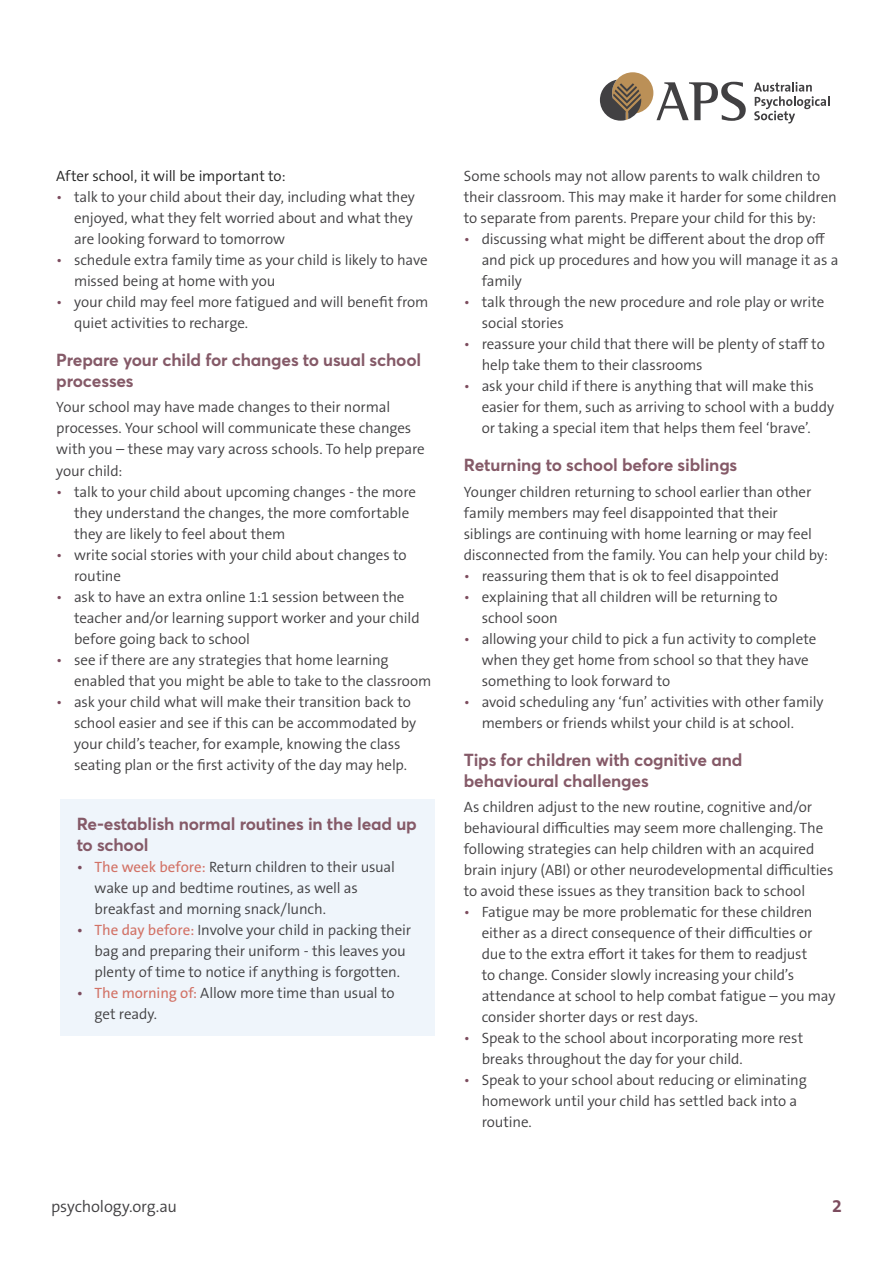
<style>
.page{position:relative;width:893px;height:1263px;background:#fff}
.page>*{position:absolute;margin:0;border:0;box-sizing:border-box;transform-origin:0 0}
.t1{font:700 18px "The Sans B W7";color:#7c4c5e}
.t2{font:700 17.25px/21px "Averta Std";letter-spacing:-.01em;color:#855a68}
.t3{font:300 16.5px "The Sans B W4";letter-spacing:-.01em;color:#414042}
.t4{font:300 15px/21px "The Sans B W4";letter-spacing:-.01em;color:#414042}
.t5{font:300 15px "The Sans B W4";letter-spacing:-.005em;color:#222}
.s1{color:#7c4c5e}
.s2{font-family:"The Sans B W5 Plain";font-weight:400;color:#7c4c5e}
.s3{font-family:"The Sans B W5 Plain";font-weight:400;color:#d27266}
</style>
<div class="page">
<svg style="left:600px;top:72px;width:146px;height:49px"></svg>
<svg style="left:754px;top:82px;width:75px;height:41px"></svg>
<div style="left:60px;top:799px;width:374px;height:237px;background:#eff5fb"></div>
<p class="t5" style="left:56px;top:166px;width:231px">After school, it will be important to:</p>
<p class="t4" style="left:74px;top:187px;width:342px;text-indent:-18px"><span class="s1">•</span> talk to your child about their day, including what they enjoyed, what they felt worried about and what they are looking forward to tomorrow</p>
<p class="t4" style="left:74px;top:250px;width:355px;text-indent:-18px"><span class="s1">•</span> schedule extra family time as your child is likely to have missed being at home with you</p>
<p class="t4" style="left:74px;top:292px;width:356px;text-indent:-18px"><span class="s1">•</span> your child may feel more fatigued and will benefit from quiet activities to recharge.</p>
<p class="t2" style="left:56px;top:349px;width:366px">Prepare your child for changes to usual school processes</p>
<p class="t4" style="left:56px;top:397px;width:370px">Your school may have made changes to their normal processes. Your school will communicate these changes with you – these may vary across schools. To help prepare your child:</p>
<p class="t4" style="left:74px;top:481px;width:343px;text-indent:-18px"><span class="s1">•</span> talk to your child about upcoming changes - the more they understand the changes, the more comfortable they are likely to feel about them</p>
<p class="t4" style="left:74px;top:544px;width:334px;text-indent:-18px"><span class="s1">•</span> write social stories with your child about changes to routine</p>
<p class="t4" style="left:74px;top:586px;width:347px;text-indent:-18px"><span class="s1">•</span> ask to have an extra online 1:1 session between the teacher and/or learning support worker and your child before going back to school</p>
<p class="t4" style="left:74px;top:649px;width:359px;text-indent:-18px"><span class="s1">•</span> see if there are any strategies that home learning enabled that you might be able to take to the classroom</p>
<p class="t4" style="left:74px;top:691px;width:344px;text-indent:-18px"><span class="s1">•</span> ask your child what will make their transition back to school easier and see if this can be accommodated by your child’s teacher, for example, knowing the class seating plan or the first activity of the day may help.</p>
<p class="t2" style="left:77px;top:813px;width:342px">Re-establish normal routines in the lead up to school</p>
<p class="t4" style="left:95px;top:856px;width:302px;text-indent:-18px"><span class="s2">•</span> <span class="s3">The week before:</span> Return children to their usual wake up and bedtime routines, as well as breakfast and morning snack/lunch.</p>
<p class="t4" style="left:95px;top:919px;width:318px;text-indent:-18px"><span class="s2">•</span> <span class="s3">The day before:</span> Involve your child in packing their bag and preparing their uniform - this leaves you plenty of time to notice if anything is forgotten.</p>
<p class="t4" style="left:95px;top:982px;width:302px;text-indent:-18px"><span class="s2">•</span> <span class="s3">The morning of:</span> Allow more time than usual to get ready.</p>
<p class="t4" style="left:464px;top:166px;width:374px">Some schools may not allow parents to walk children to their classroom. This may make it harder for some children to separate from parents. Prepare your child for this by:</p>
<p class="t4" style="left:482px;top:229px;width:358px;text-indent:-18px"><span class="s1">•</span> discussing what might be different about the drop off and pick up procedures and how you will manage it as a family</p>
<p class="t4" style="left:482px;top:292px;width:344px;text-indent:-18px"><span class="s1">•</span> talk through the new procedure and role play or write social stories</p>
<p class="t4" style="left:482px;top:334px;width:345px;text-indent:-18px"><span class="s1">•</span> reassure your child that there will be plenty of staff to help take them to their classrooms</p>
<p class="t4" style="left:482px;top:376px;width:354px;text-indent:-18px"><span class="s1">•</span> ask your child if there is anything that will make this easier for them, such as arriving to school with a buddy or taking a special item that helps them feel ‘brave’.</p>
<p class="t2" style="left:464px;top:454px;width:275px">Returning to school before siblings</p>
<p class="t4" style="left:464px;top:481px;width:366px">Younger children returning to school earlier than other family members may feel disappointed that their siblings are continuing with home learning or may feel disconnected from the family. You can help your child by:</p>
<p class="t4" style="left:464px;top:565px;width:317px"><span class="s1">•</span> reassuring them that is ok to feel disappointed</p>
<p class="t4" style="left:482px;top:586px;width:297px;text-indent:-18px"><span class="s1">•</span> explaining that all children will be returning to school soon</p>
<p class="t4" style="left:482px;top:628px;width:336px;text-indent:-18px"><span class="s1">•</span> allowing your child to pick a fun activity to complete when they get home from school so that they have something to look forward to</p>
<p class="t4" style="left:482px;top:691px;width:343px;text-indent:-18px"><span class="s1">•</span> avoid scheduling any ‘fun’ activities with other family members or friends whilst your child is at school.</p>
<p class="t2" style="left:464px;top:749px;width:280px">Tips for children with cognitive and behavioural challenges</p>
<p class="t4" style="left:464px;top:796px;width:371px">As children adjust to the new routine, cognitive and/or behavioural difficulties may seem more challenging. The following strategies can help children with an acquired brain injury (ABI) or other neurodevelopmental difficulties to avoid these issues as they transition back to school</p>
<p class="t4" style="left:482px;top:901px;width:355px;text-indent:-18px"><span class="s1">•</span> Fatigue may be more problematic for these children either as a direct consequence of their difficulties or due to the extra effort it takes for them to readjust<br>to change. Consider slowly increasing your child’s attendance at school to help combat fatigue – you may consider shorter days or rest days.</p>
<p class="t4" style="left:482px;top:1027px;width:323px;text-indent:-18px"><span class="s1">•</span> Speak to the school about incorporating more rest breaks throughout the day for your child.</p>
<p class="t4" style="left:482px;top:1069px;width:327px;text-indent:-18px"><span class="s1">•</span> Speak to your school about reducing or eliminating homework until your child has settled back into a routine.</p>
<p class="t3" style="left:51px;top:1195px;width:127px">psychology.org.au</p>
<p class="t1" style="left:832px;top:1194px;width:11px">2</p>
</div>
